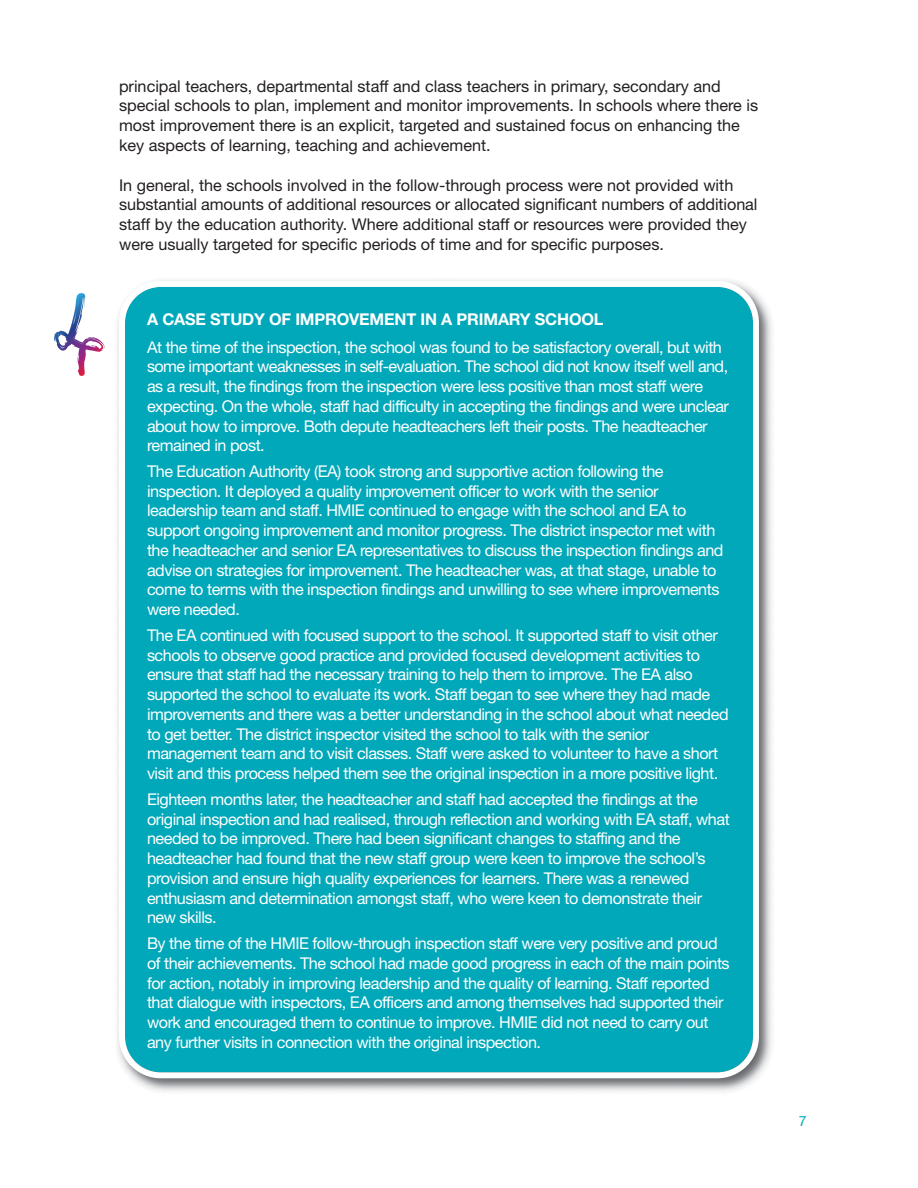
<style>
.page{position:relative;width:918px;height:1188px;background:#fff}
.page>*{position:absolute;margin:0;border:0;box-sizing:border-box;transform-origin:0 0}
.t1{font:16.2px/19.8px "Helvetica Neue";letter-spacing:-.03em;color:#fff}
.t2{font:16.2px/19.8px "Helvetica Neue";color:#231f20}
.t3{font:700 16.2px "Helvetica Neue";letter-spacing:-.01em;color:#fff}
.t4{font:14.1px "Helvetica Neue";color:#00a8b9}
</style>
<div class="page">
<img style="left:117px;top:280px;width:655px;height:812px">
<div style="left:119px;top:281px;width:640px;height:797px;background:#00a8b9"></div>
<svg style="left:72px;top:295px;width:30px;height:54px"></svg>
<p class="t2" style="left:119px;top:78px;width:641px">principal teachers, departmental staff and class teachers in primary, secondary and special schools to plan, implement and monitor improvements. In schools where there is most improvement there is an explicit, targeted and sustained focus on enhancing the key aspects of learning, teaching and achievement.</p>
<p class="t2" style="left:119px;top:177px;width:640px">In general, the schools involved in the follow-through process were not provided with substantial amounts of additional resources or allocated significant numbers of additional staff by the education authority. Where additional staff or resources were provided they were usually targeted for specific periods of time and for specific purposes.</p>
<p class="t3" style="left:147px;top:313px;width:458px">A CASE STUDY OF IMPROVEMENT IN A PRIMARY SCHOOL</p>
<p class="t1" style="left:147px;top:338px;width:583px">At the time of the inspection, the school was found to be satisfactory overall, but with some important weaknesses in self-evaluation. The school did not know itself well and, as a result, the findings from the inspection were less positive than most staff were expecting. On the whole, staff had difficulty in accepting the findings and were unclear about how to improve. Both depute headteachers left their posts. The headteacher remained in post.</p>
<p class="t1" style="left:147px;top:463px;width:578px">The Education Authority (EA) took strong and supportive action following the inspection. It deployed a quality improvement officer to work with the senior leadership team and staff. HMIE continued to engage with the school and EA to support ongoing improvement and monitor progress. The district inspector met with the headteacher and senior EA representatives to discuss the inspection findings and advise on strategies for improvement. The headteacher was, at that stage, unable to come to terms with the inspection findings and unwilling to see where improvements were needed.</p>
<p class="t1" style="left:147px;top:627px;width:583px">The EA continued with focused support to the school. It supported staff to visit other schools to observe good practice and provided focused development activities to ensure that staff had the necessary training to help them to improve. The EA also supported the school to evaluate its work. Staff began to see where they had made improvements and there was a better understanding in the school about what needed to get better. The district inspector visited the school to talk with the senior management team and to visit classes. Staff were asked to volunteer to have a short visit and this process helped them see the original inspection in a more positive light.</p>
<p class="t1" style="left:147px;top:791px;width:584px">Eighteen months later, the headteacher and staff had accepted the findings at the original inspection and had realised, through reflection and working with EA staff, what needed to be improved. There had been significant changes to staffing and the headteacher had found that the new staff group were keen to improve the school’s provision and ensure high quality experiences for learners. There was a renewed enthusiasm and determination amongst staff, who were keen to demonstrate their new skills.</p>
<p class="t1" style="left:147px;top:935px;width:584px">By the time of the HMIE follow-through inspection staff were very positive and proud of their achievements. The school had made good progress in each of the main points for action, notably in improving leadership and the quality of learning. Staff reported that dialogue with inspectors, EA officers and among themselves had supported their work and encouraged them to continue to improve. HMIE did not need to carry out any further visits in connection with the original inspection.</p>
<p class="t4" style="left:799px;top:1116px;width:9px">7</p>
</div>
